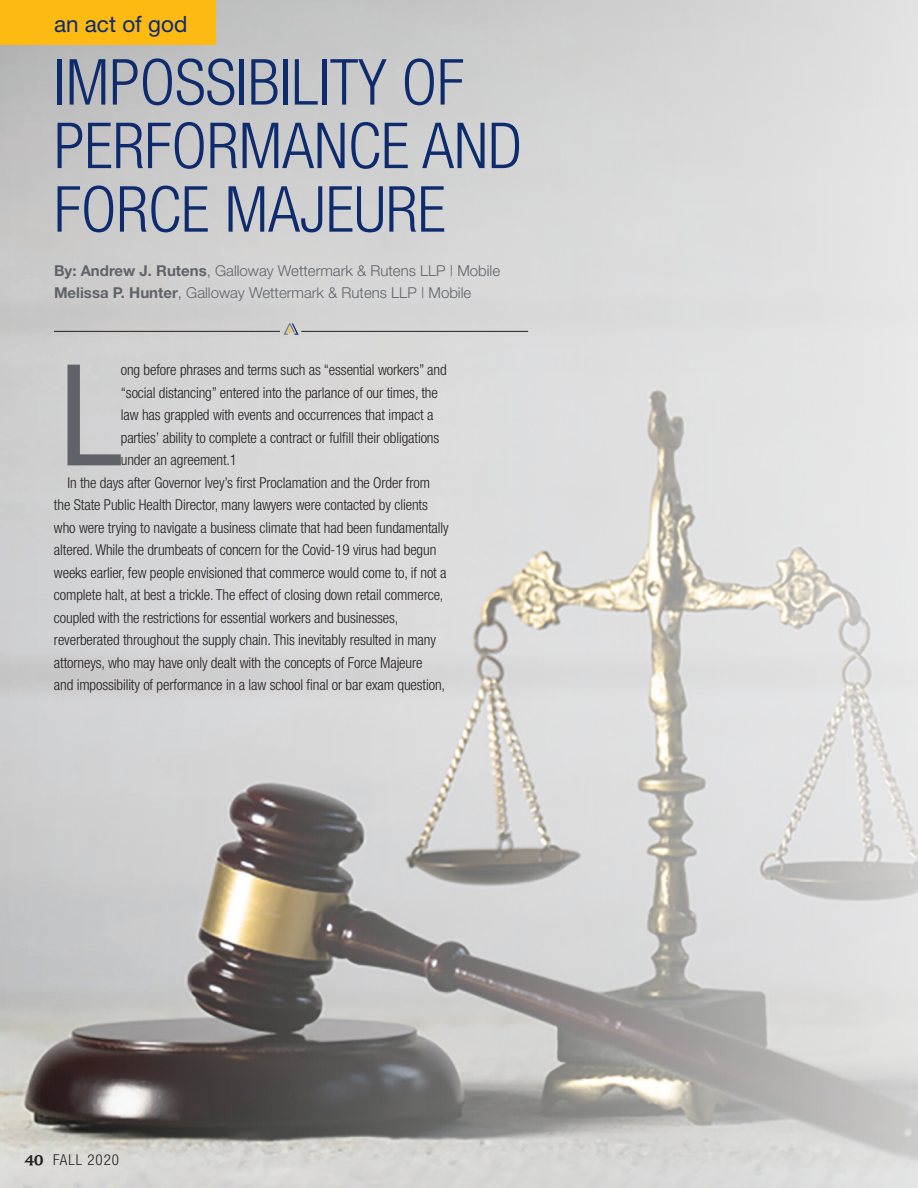
<style>
.page{position:relative;width:918px;height:1188px;background:#fff}
.page>*{position:absolute;margin:0;border:0;box-sizing:border-box;transform-origin:0 0}
.t1{font:condensed 141px "Helvetica Neue";color:#5f6369}
.t2{font:300 condensed 63.6px/63.6px "Helvetica Neue";color:#0d2b6d}
.t3{font:22.5px "Helvetica Neue";color:#0d2b6d}
.t4{font:300 condensed 15px "Helvetica Neue";letter-spacing:-.01em;color:#231f20}
.t5{font:300 15px/22.5px "Helvetica Neue";color:#5f6369}
.t6{font:300 condensed 15px "Helvetica Neue";letter-spacing:.06em;color:#231f20}
.s1{font-weight:700}
.s2{font-family:"Ameretto";font-weight:700;font-stretch:normal}
</style>
<div class="page">
<img style="left:0;top:0;width:918px;height:1188px">
<div style="left:0;top:0;width:216px;height:45px;background:#fcba13"></div>
<hr style="left:54px;top:331px;width:226px;height:1px;background:#231f20">
<hr style="left:301px;top:331px;width:227px;height:1px;background:#231f20">
<svg style="left:284px;top:323px;width:15px;height:12px"></svg>
<h3 class="t3" style="left:54px;top:11px;width:135px">an act of god</h3>
<h2 class="t2" style="left:54px;top:50px;width:470px">IMPOSSIBILITY OF<br>PERFORMANCE AND<br>FORCE MAJEURE</h2>
<p class="t5" style="left:54px;top:259px;width:448px"><span class="s1">By: Andrew J. Rutens</span>, Galloway Wettermark &amp; Rutens LLP | Mobile<br><span class="s1">Melissa P. Hunter</span>, Galloway Wettermark &amp; Rutens LLP | Mobile</p>
<h1 class="t1" style="left:59px;top:334px;width:64px">L</h1>
<p class="t4" style="left:121px;top:361px;width:327px">ong before phrases and terms such as “essential workers” and</p>
<p class="t4" style="left:121px;top:384px;width:319px">“social distancing” entered into the parlance of our times, the</p>
<p class="t4" style="left:121px;top:406px;width:314px">law has grappled with events and occurrences that impact a</p>
<p class="t4" style="left:121px;top:429px;width:320px">parties’ ability to complete a contract or fulfill their obligations</p>
<p class="t4" style="left:121px;top:451px;width:118px">under an agreement.1</p>
<p class="t4" style="left:67px;top:474px;width:364px">In the days after Governor Ivey’s first Proclamation and the Order from</p>
<p class="t4" style="left:54px;top:496px;width:375px">the State Public Health Director, many lawyers were contacted by clients</p>
<p class="t4" style="left:54px;top:519px;width:396px">who were trying to navigate a business climate that had been fundamentally</p>
<p class="t4" style="left:54px;top:541px;width:384px">altered. While the drumbeats of concern for the Covid-19 virus had begun</p>
<p class="t4" style="left:54px;top:564px;width:394px">weeks earlier, few people envisioned that commerce would come to, if not a</p>
<p class="t4" style="left:54px;top:586px;width:391px">complete halt, at best a trickle. The effect of closing down retail commerce,</p>
<p class="t4" style="left:54px;top:609px;width:346px">coupled with the restrictions for essential workers and businesses,</p>
<p class="t4" style="left:54px;top:631px;width:384px">reverberated throughout the supply chain. This inevitably resulted in many</p>
<p class="t4" style="left:54px;top:654px;width:370px">attorneys, who may have only dealt with the concepts of Force Majeure</p>
<p class="t4" style="left:54px;top:676px;width:393px">and impossibility of performance in a law school final or bar exam question,</p>
<p class="t6" style="left:25px;top:1151px;width:96px"><span class="s2">40</span> FALL 2020</p>
</div>
